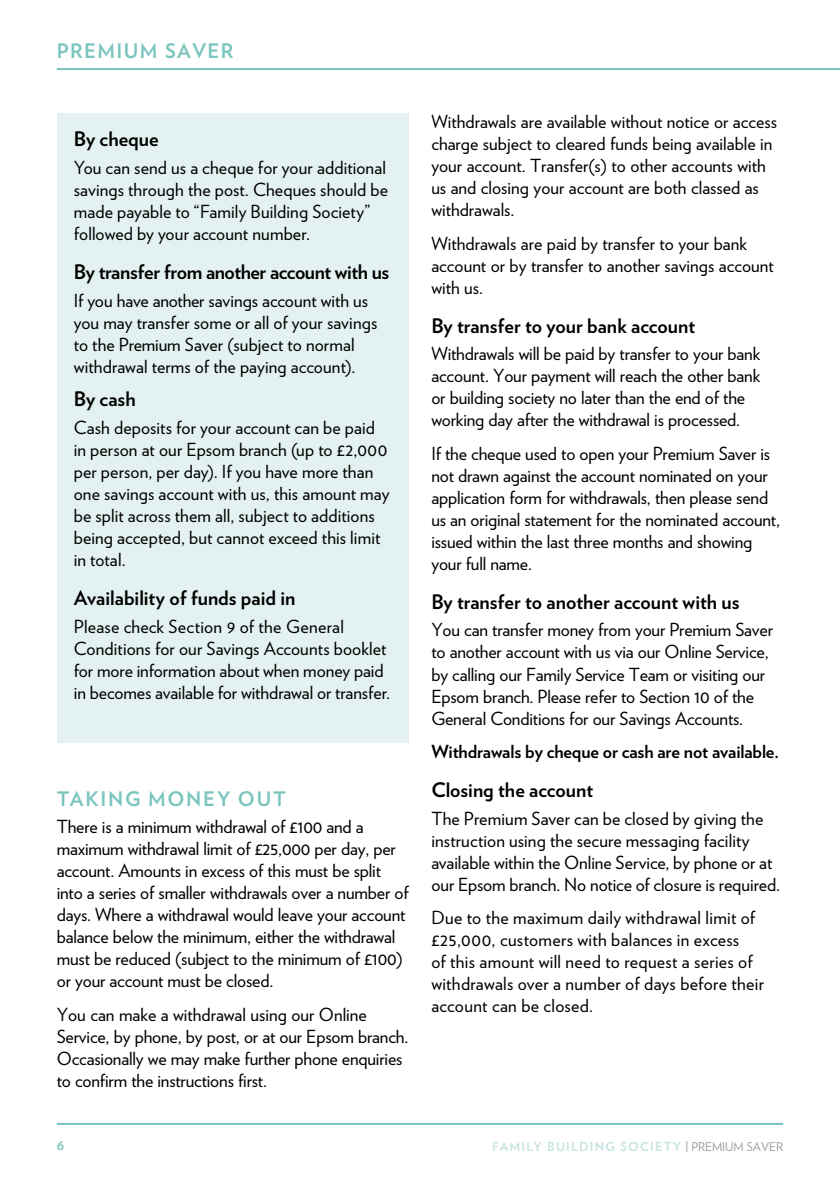
<style>
.page{position:relative;width:840px;height:1191px;background:#fff}
.page>*{position:absolute;margin:0;border:0;box-sizing:border-box;transform-origin:0 0}
.t1{font:700 20px "Verlag";color:#000}
.t2{font:700 20px "Verlag";letter-spacing:-.025em;color:#000}
.t3{font:700 20px "Verlag";letter-spacing:.07em;color:#7bc5bf}
.t4{font:18px/22px "Verlag";letter-spacing:-.005em;color:#000}
.t5{font:18px/22px "Verlag";letter-spacing:.015em;color:#000}
.t6{font:700 18px "Verlag";letter-spacing:-.01em;color:#000}
.t7{font:700 12.4px "Verlag";letter-spacing:.1em;color:#c5e3e0}
.t8{font:700 12px "Verlag";color:#7bc5bf}
.s1{font-weight:400;font-size:12px;color:#9d9d9c}
</style>
<div class="page">
<hr style="left:57px;top:1123px;width:725px;height:2px;background:#7bc5bf">
<hr style="left:57px;top:68px;width:782px;height:2px;background:#7bc5bf">
<div style="left:57px;top:113px;width:351px;height:630px;background:#e3f1f0"></div>
<p class="t3" style="left:57px;top:35px;width:178px">PREMIUM SAVER</p>
<p class="t1" style="left:74px;top:123px;width:86px">By cheque</p>
<p class="t4" style="left:74px;top:156px;width:315px">You can send us a cheque for your additional savings through the post. Cheques should be made payable to “Family Building Society” followed by your account number.</p>
<p class="t2" style="left:74px;top:256px;width:317px">By transfer from another account with us</p>
<p class="t4" style="left:74px;top:288px;width:305px">If you have another savings account with us you may transfer some or all of your savings to the Premium Saver (subject to normal withdrawal terms of the paying account).</p>
<p class="t1" style="left:74px;top:383px;width:63px">By cash</p>
<p class="t4" style="left:74px;top:415px;width:317px">Cash deposits for your account can be paid in person at our Epsom branch (up to £2,000 per person, per day). If you have more than one savings account with us, this amount may be split across them all, subject to additions being accepted, but cannot exceed this limit in total.</p>
<p class="t1" style="left:74px;top:582px;width:223px">Availability of funds paid in</p>
<p class="t4" style="left:74px;top:614px;width:317px">Please check Section 9 of the General Conditions for our Savings Accounts booklet for more information about when money paid in becomes available for withdrawal or transfer.</p>
<p class="t3" style="left:57px;top:782px;width:230px">TAKING MONEY OUT</p>
<p class="t4" style="left:57px;top:814px;width:353px">There is a minimum withdrawal of £100 and a maximum withdrawal limit of £25,000 per day, per account. Amounts in excess of this must be split into a series of smaller withdrawals over a number of days. Where a withdrawal would leave your account balance below the minimum, either the withdrawal must be reduced (subject to the minimum of £100) or your account must be closed.</p>
<p class="t4" style="left:57px;top:1002px;width:353px">You can make a withdrawal using our Online Service, by phone, by post, or at our Epsom branch.<br>Occasionally we may make further phone enquiries to confirm the instructions first.</p>
<p class="t4" style="left:431px;top:110px;width:347px">Withdrawals are available without notice or access charge subject to cleared funds being available in your account. Transfer(s) to other accounts with us and closing your account are both classed as withdrawals.</p>
<p class="t4" style="left:431px;top:231px;width:344px">Withdrawals are paid by transfer to your bank account or by transfer to another savings account with us.</p>
<p class="t1" style="left:431px;top:310px;width:265px">By transfer to your bank account</p>
<p class="t4" style="left:431px;top:342px;width:330px">Withdrawals will be paid by transfer to your bank account. Your payment will reach the other bank or building society no later than the end of the working day after the withdrawal is processed.</p>
<p class="t4" style="left:431px;top:441px;width:350px">If the cheque used to open your Premium Saver is not drawn against the account nominated on your application form for withdrawals, then please send us an original statement for the nominated account, issued within the last three months and showing your full name.</p>
<p class="t1" style="left:431px;top:586px;width:309px">By transfer to another account with us</p>
<p class="t4" style="left:431px;top:618px;width:343px">You can transfer money from your Premium Saver to another account with us via our Online Service, by calling our Family Service Team or visiting our Epsom branch. Please refer to Section 10 of the General Conditions for our Savings Accounts.</p>
<p class="t6" style="left:431px;top:737px;width:349px">Withdrawals by cheque or cash are not available.</p>
<p class="t1" style="left:431px;top:774px;width:163px">Closing the account</p>
<p class="t4" style="left:431px;top:806px;width:350px">The Premium Saver can be closed by giving the instruction using the secure messaging facility available within the Online Service, by phone or at our Epsom branch. No notice of closure is required.</p>
<p class="t5" style="left:431px;top:905px;width:334px">Due to the maximum daily withdrawal limit of £25,000, customers with balances in excess<br>of this amount will need to request a series of withdrawals over a number of days before their account can be closed.</p>
<p class="t8" style="left:57px;top:1136px;width:9px">6</p>
<p class="t7" style="left:492px;top:1136px;width:292px">FAMILY BUILDING SOCIETY <span class="s1">| PREMIUM SAVER</span></p>
</div>
